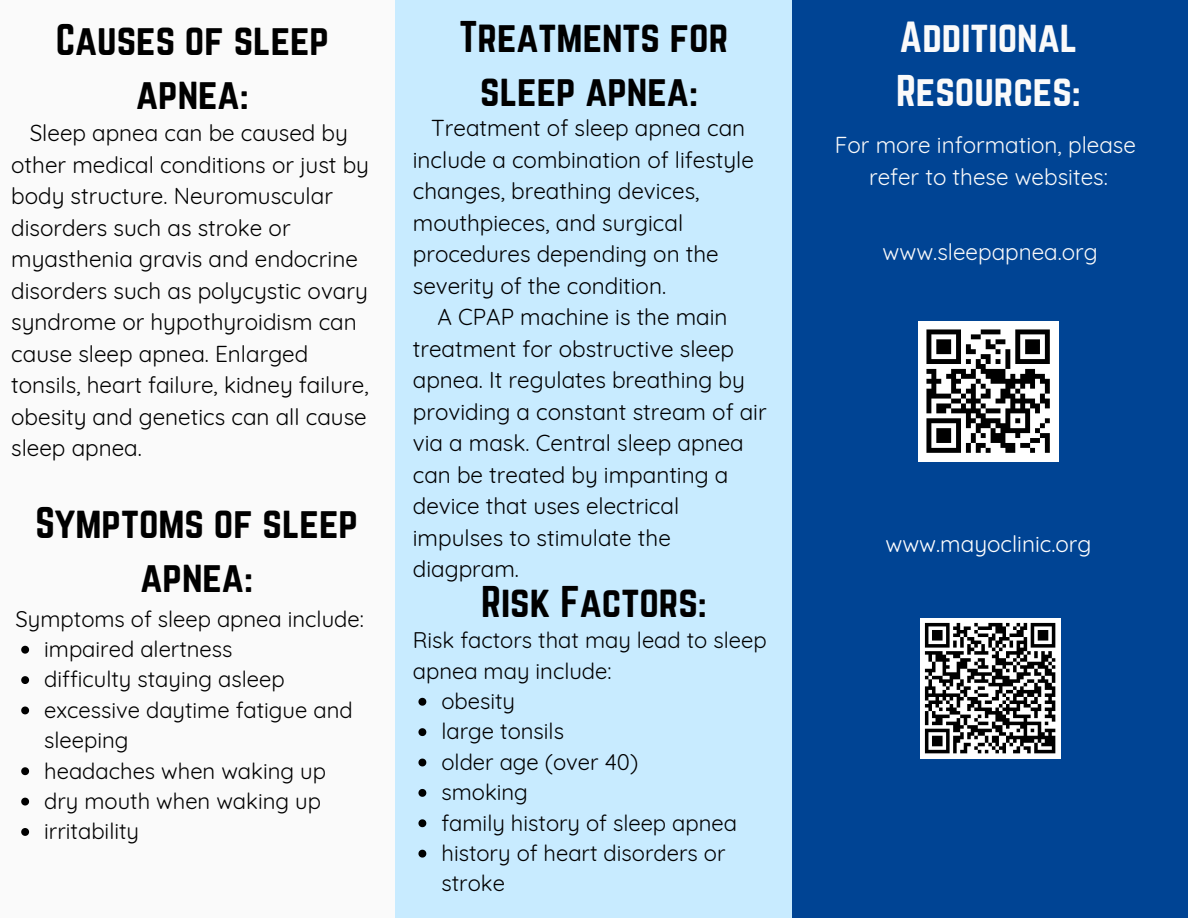
<style>
.page{position:relative;width:1188px;height:918px;background:#fafafa}
.page>*{position:absolute;margin:0;border:0;box-sizing:border-box;transform-origin:0 0}
.t1{font:39px/54px "Norwester";color:#000;text-align:center}
.t2{font:39px/54px "Norwester";color:#fafafa}
.t3{font:22.5px/31.5px "Quicksand";color:#000}
.t4{font:22.5px/31.5px "Quicksand";color:#fafafa;text-align:center}
.t5{font:22.5px "Quicksand";color:#fff}
.t6{font:22.05px/30.3px "Quicksand";color:#000}
</style>
<div class="page">
<div style="left:396px;top:0;width:397px;height:918px;background:#c8ebff"></div>
<div style="left:792px;top:0;width:396px;height:918px;background:#004494"></div>
<img style="left:920px;top:618px;width:141px;height:141px">
<img style="left:918px;top:321px;width:141px;height:141px">
<svg style="left:21px;top:646px;width:8px;height:8px"></svg>
<svg style="left:21px;top:676px;width:8px;height:8px"></svg>
<svg style="left:21px;top:707px;width:8px;height:7px"></svg>
<svg style="left:21px;top:767px;width:8px;height:8px"></svg>
<svg style="left:21px;top:798px;width:8px;height:8px"></svg>
<svg style="left:21px;top:828px;width:8px;height:8px"></svg>
<svg style="left:418px;top:698px;width:8px;height:8px"></svg>
<svg style="left:418px;top:728px;width:8px;height:8px"></svg>
<svg style="left:418px;top:759px;width:8px;height:7px"></svg>
<svg style="left:418px;top:789px;width:8px;height:8px"></svg>
<svg style="left:418px;top:819px;width:8px;height:8px"></svg>
<svg style="left:418px;top:850px;width:8px;height:8px"></svg>
<h1 class="t1" style="left:56px;top:14px;width:275px">Causes of sleep apnea:</h1>
<p class="t3" style="left:11px;top:117px;width:359px;text-indent:18px">Sleep apnea can be caused by other medical conditions or just by body structure. Neuromuscular disorders such as stroke or myasthenia gravis and endocrine disorders such as polycystic ovary syndrome or hypothyroidism can cause sleep apnea. Enlarged tonsils, heart failure, kidney failure, obesity and genetics can all cause sleep apnea.</p>
<h1 class="t1" style="left:35px;top:497px;width:324px">Symptoms of sleep apnea:</h1>
<p class="t6" style="left:16px;top:603px;width:350px">Symptoms of sleep apnea include:</p>
<p class="t6" style="left:44px;top:634px;width:310px">impaired alertness<br>difficulty staying asleep excessive daytime fatigue and sleeping<br>headaches when waking up dry mouth when waking up irritability</p>
<h1 class="t1" style="left:460px;top:11px;width:270px">Treatments for sleep apnea:</h1>
<p class="t3" style="left:413px;top:112px;width:343px;text-indent:18px">Treatment of sleep apnea can include a combination of lifestyle changes, breathing devices, mouthpieces, and surgical procedures depending on the severity of the condition.</p>
<p class="t3" style="left:413px;top:301px;width:355px;text-indent:25px">A CPAP machine is the main treatment for obstructive sleep apnea. It regulates breathing by providing a constant stream of air via a mask. Central sleep apnea can be treated by impanting a device that uses electrical impulses to stimulate the diagpram.</p>
<h1 class="t1" style="left:481px;top:576px;width:227px">Risk Factors:</h1>
<p class="t6" style="left:413px;top:625px;width:355px">Risk factors that may lead to sleep apnea may include:</p>
<p class="t6" style="left:441px;top:686px;width:297px">obesity<br>large tonsils<br>older age (over 40)<br>smoking<br>family history of sleep apnea history of heart disorders or stroke</p>
<h1 class="t2" style="left:896px;top:12px;width:186px">Additional<br>Resources:</h1>
<p class="t4" style="left:835px;top:129px;width:303px">For more information, please refer to these websites:</p>
<p class="t4" style="left:883px;top:236px;width:217px">www.sleepapnea.org</p>
<p class="t5" style="left:885px;top:530px;width:208px">www.mayoclinic.org</p>
</div>
